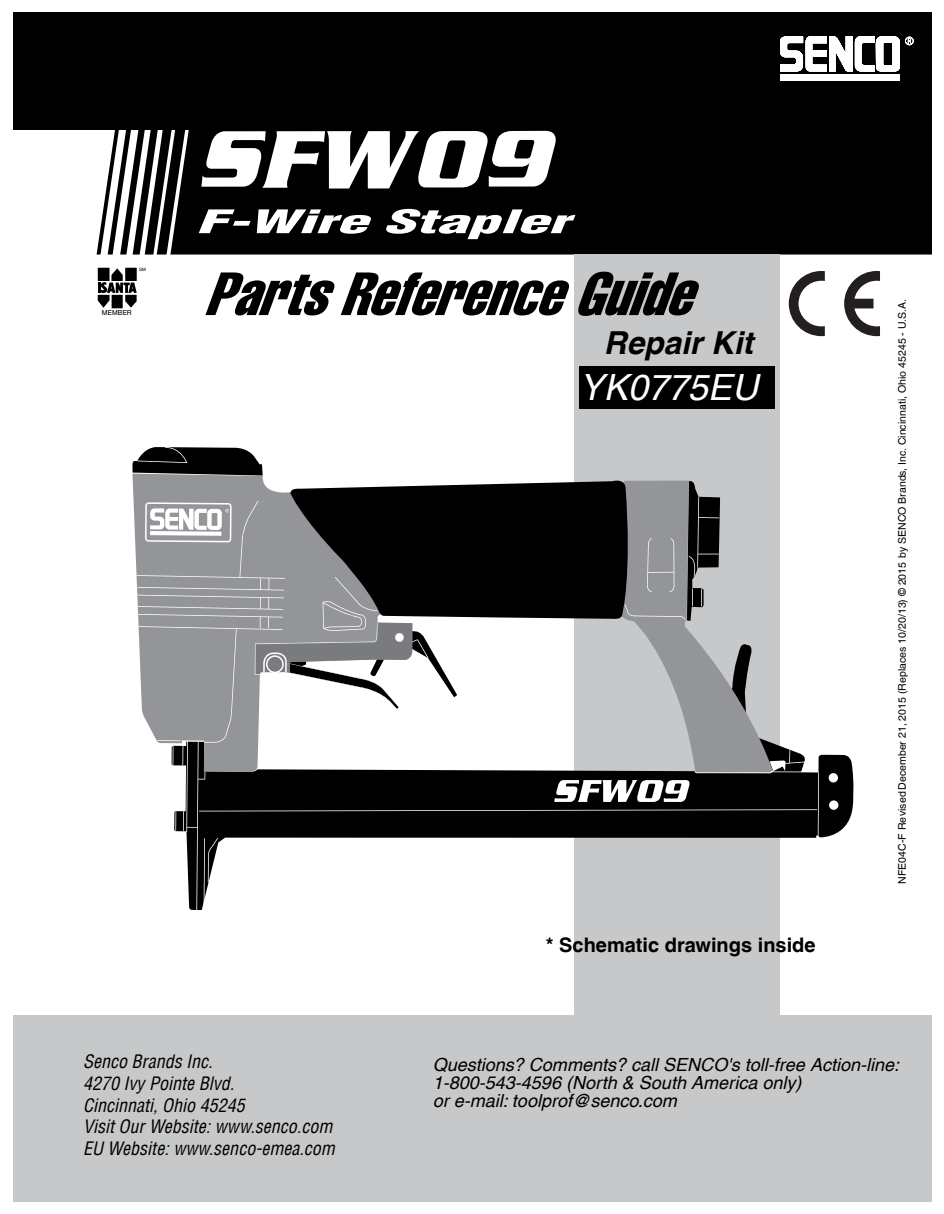
<style>
.page{position:relative;width:944px;height:1214px;background:#fff}
.page>*{position:absolute;margin:0;border:0;box-sizing:border-box;transform-origin:0 0}
.t1{font:italic 36.15px "Helvetica LT";color:#fff}
.t2{font:italic 900 condensed 31.65px "Helvetica LT";color:#fff;scale:1.99 1}
.t3{font:italic 700 31.65px "Helvetica LT";color:#000}
.t4{font:700 20.1px "Helvetica LT";color:#000}
.t5{font:italic 18.15px/18.1px "Helvetica LT";color:#000}
.t6{font:italic condensed 18.15px/21.8px "Helvetica LT";color:#000}
.t7{font:10.5px "Helvetica LT";color:#000}
.t8{font:6.9px "Helvetica LT";color:#000}
.t9{font:4.5px "Helvetica LT";color:#000}
</style>
<div class="page">
<div style="left:574px;top:253px;width:206px;height:856px;background:#c6c8ca"></div>
<div style="left:13px;top:13px;width:918px;height:117px;background:#000"></div>
<svg style="left:97px;top:130px;width:834px;height:124px;background:#101010"></svg>
<svg style="left:201px;top:130px;width:358px;height:58px"></svg>
<svg style="left:205px;top:272px;width:494px;height:44px"></svg>
<svg style="left:98px;top:268px;width:39px;height:40px"></svg>
<svg style="left:905px;top:37px;width:8px;height:8px"></svg>
<svg style="left:780px;top:36px;width:119px;height:45px"></svg>
<div style="left:13px;top:1015px;width:918px;height:186px;background:#c6c8ca"></div>
<svg style="left:819px;top:754px;width:35px;height:84px;background:#252525"></svg>
<div style="left:828px;top:773px;width:10px;height:9px;background:#fff;border-radius:50%"></div>
<div style="left:829px;top:800px;width:9px;height:10px;background:#fff;border-radius:50%"></div>
<svg style="left:132px;top:447px;width:687px;height:463px"></svg>
<svg style="left:290px;top:478px;width:342px;height:142px;background:#242425"></svg>
<div style="left:579px;top:366px;width:195px;height:42px;background:#000"></div>
<svg style="left:788px;top:271px;width:92px;height:65px"></svg>
<p class="t9" style="left:139px;top:267px;width:8px">SM</p>
<p class="t8" style="left:102px;top:309px;width:32px">MEMBER</p>
<h2 class="t2" style="left:196px;top:201px;width:189px">F-Wire Stapler</h2>
<h2 class="t3" style="left:604px;top:323px;width:151px">Repair Kit</h2>
<h1 class="t1" style="left:579px;top:366px;width:180px">YK0775EU</h1>
<p class="t4" style="left:546px;top:932px;width:271px">* Schematic drawings inside</p>
<p class="t7" style="left:895px;top:883px;width:586px;rotate:-90deg">NFE04C-F Revised December 21, 2015 (Replaces 10/20/13) © 2015 by SENCO Brands, Inc. Cincinnati, Ohio 45245 - U.S.A.</p>
<p class="t6" style="left:83px;top:1050px;width:253px">Senco Brands Inc.<br>4270 Ivy Pointe Blvd.<br>Cincinnati, Ohio 45245<br>Visit Our Website: www.senco.com<br>EU Website: www.senco-emea.com</p>
<p class="t5" style="left:432px;top:1055px;width:468px">Questions? Comments? call SENCO's toll-free Action-line:<br>1-800-543-4596 (North &amp; South America only)<br>or e-mail: toolprof@senco.com</p>
</div>
